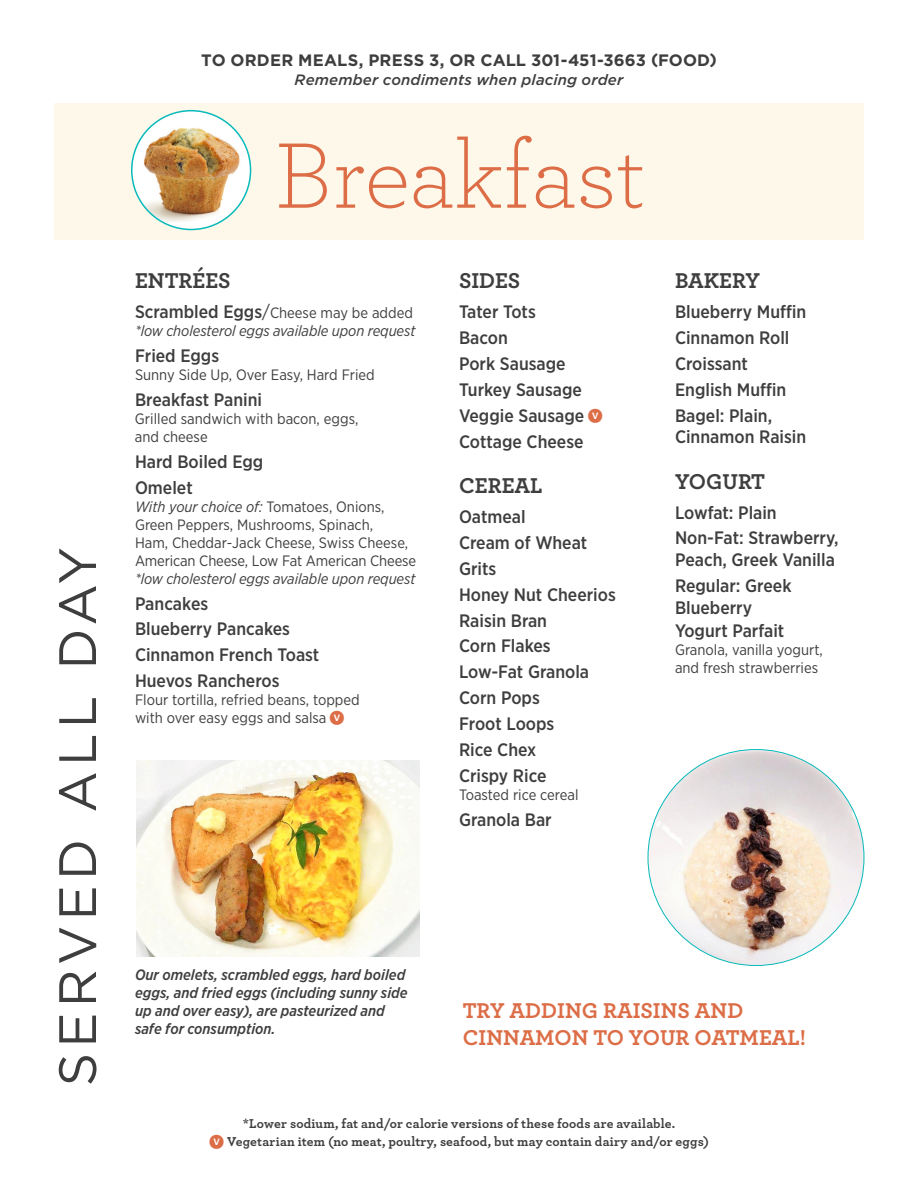
<style>
.page{position:relative;width:918px;height:1188px;background:#fff}
.page>*{position:absolute;margin:0;border:0;box-sizing:border-box;transform-origin:0 0}
.t1{font:300 97.5px "Archer";letter-spacing:-.005em;color:#dc6d47}
.t2{font:52.5px "Gotham";letter-spacing:.1em;color:#3e3e3f}
.t3{font:700 22.5px/27px "Archer";color:#dc6d47}
.t4{font:700 22.5px "Archer";color:#3e3e3f}
.t5{font:500 18px/26px "Gotham Narrow";color:#3e3e3f}
.t6{font:700 16.5px "Gotham";letter-spacing:.005em;color:#3e3e3f}
.t7{font:15px/18px "Gotham Narrow";color:#3e3e3f}
.t8{font:italic 500 15px/18px "Gotham Narrow";color:#3e3e3f}
.t9{font:italic 15px/18px "Gotham Narrow";letter-spacing:-.005em;color:#3e3e3f}
.t10{font:italic 500 15px "Gotham";letter-spacing:.01em;color:#3e3e3f}
.t11{font:15px "Whitney Index Black Rd Bd";color:#dc6d47}
.t12{font:700 13.5px/18px "Archer";letter-spacing:.01em;color:#3e3e3f}
.s1{font-weight:500;font-style:normal;font-size:18px}
.s2{font-style:normal;font-size:18px}
.s3{font-style:normal}
.s4{font-style:italic}
.s5{font-family:"Whitney Index Black Rd Bd";color:#dc6d47}
.s6{font-family:"Whitney Index Black Rd Bd";font-weight:400;font-size:15px;color:#dc6d47}
</style>
<div class="page">
<div style="left:54px;top:104px;width:810px;height:136px;background:#fef8ea"></div>
<svg style="left:132px;top:111px;width:119px;height:119px"></svg>
<img style="left:132px;top:117px;width:112px;height:111px">
<div style="left:131px;top:110px;width:120px;height:120px;border:2px solid #08babb;border-radius:50%"></div>
<img style="left:136px;top:760px;width:283px;height:197px">
<img style="left:648px;top:750px;width:216px;height:216px;border-radius:108px">
<h2 class="t2" style="left:44px;top:1086px;width:541px;rotate:-90deg">SERVED ALL DAY</h2>
<p class="t6" style="left:201px;top:50px;width:517px">TO ORDER MEALS, PRESS 3, OR CALL 301-451-3663 (FOOD)</p>
<p class="t10" style="left:295px;top:70px;width:330px">Remember condiments when placing order</p>
<h1 class="t1" style="left:274px;top:112px;width:373px">Breakfast</h1>
<p class="t4" style="left:135px;top:263px;width:97px">ENTRÉES</p>
<p class="t9" style="left:135px;top:303px;width:282px"><span class="s1">Scrambled Eggs</span><span class="s2">/</span><span class="s3">Cheese may be added </span>*low cholesterol eggs available upon request</p>
<p class="t5" style="left:135px;top:342px;width:86px">Fried Eggs</p>
<p class="t7" style="left:135px;top:365px;width:241px">Sunny Side Up, Over Easy, Hard Fried</p>
<p class="t5" style="left:135px;top:386px;width:129px">Breakfast Panini</p>
<p class="t7" style="left:135px;top:409px;width:225px">Grilled sandwich with bacon, eggs, and cheese</p>
<p class="t5" style="left:135px;top:448px;width:130px">Hard Boiled Egg<br>Omelet</p>
<p class="t7" style="left:135px;top:497px;width:283px"><span class="s4">With your choice of:</span> Tomatoes, Onions, Green Peppers, Mushrooms, Spinach,<br>Ham, Cheddar-Jack Cheese, Swiss Cheese, American Cheese, Low Fat American Cheese</p>
<p class="t9" style="left:135px;top:569px;width:282px">*low cholesterol eggs available upon request</p>
<p class="t5" style="left:135px;top:590px;width:186px">Pancakes<br>Blueberry Pancakes<br>Cinnamon French Toast<br>Huevos Rancheros</p>
<p class="t7" style="left:135px;top:691px;width:226px">Flour tortilla, refried beans, topped with over easy eggs and salsa <span class="s5">V</span></p>
<p class="t4" style="left:459px;top:263px;width:63px">SIDES</p>
<p class="t5" style="left:459px;top:298px;width:145px">Tater Tots<br>Bacon<br>Pork Sausage<br>Turkey Sausage<br>Veggie Sausage <span class="s6">V<br></span>Cottage Cheese</p>
<p class="t4" style="left:459px;top:468px;width:85px">CEREAL</p>
<p class="t5" style="left:459px;top:503px;width:158px">Oatmeal<br>Cream of Wheat<br>Grits<br>Honey Nut Cheerios<br>Raisin Bran<br>Corn Flakes<br>Low-Fat Granola<br>Corn Pops<br>Froot Loops<br>Rice Chex<br>Crispy Rice</p>
<p class="t7" style="left:459px;top:786px;width:121px">Toasted rice cereal</p>
<p class="t5" style="left:459px;top:806px;width:94px">Granola Bar</p>
<p class="t4" style="left:675px;top:263px;width:87px">BAKERY</p>
<p class="t5" style="left:675px;top:298px;width:133px">Blueberry Muffin<br>Cinnamon Roll<br>Croissant<br>English Muffin<br>Bagel: Plain,</p>
<p class="t5" style="left:675px;top:424px;width:133px">Cinnamon Raisin</p>
<p class="t4" style="left:675px;top:463px;width:92px">YOGURT</p>
<p class="t5" style="left:675px;top:499px;width:165px">Lowfat: Plain<br>Non-Fat: Strawberry,</p>
<p class="t5" style="left:675px;top:547px;width:161px">Peach, Greek Vanilla<br>Regular: Greek</p>
<p class="t5" style="left:675px;top:595px;width:111px;line-height:23.4px">Blueberry<br>Yogurt Parfait</p>
<p class="t7" style="left:675px;top:640px;width:149px">Granola, vanilla yogurt, and fresh strawberries</p>
<p class="t8" style="left:135px;top:965px;width:274px">Our omelets, scrambled eggs, hard boiled eggs, and fried eggs (including sunny side up and over easy), are pasteurized and safe for consumption.</p>
<p class="t3" style="left:463px;top:995px;width:345px">TRY ADDING RAISINS AND<br>CINNAMON TO YOUR OATMEAL!</p>
<p class="t12" style="left:227px;top:1113px;width:483px;text-indent:16px">*Lower sodium, fat and/or calorie versions of these foods are available.<br>Vegetarian item (no meat, poultry, seafood, but may contain dairy and/or eggs)</p>
<p class="t11" style="left:209px;top:1134px;width:16px">V</p>
</div>
